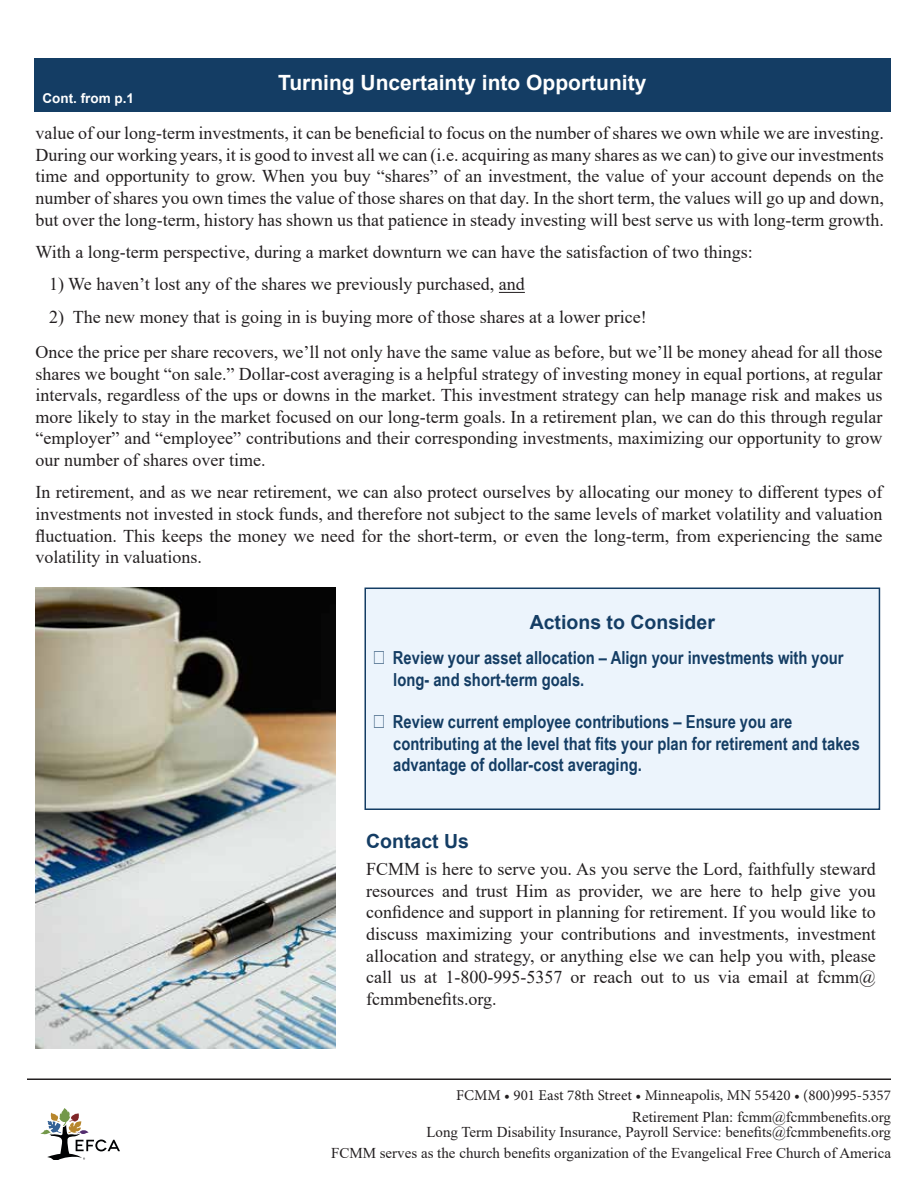
<style>
.page{position:relative;width:918px;height:1188px;background:#fff}
.page>*{position:absolute;margin:0;border:0;box-sizing:border-box;transform-origin:0 0}
.t1{font:700 21px "Arial";color:#fff}
.t2{font:700 19.5px "Arial";color:#143d64}
.t3{font:18px/21.6px "Times New Roman";color:#231f20;text-align:justify}
.t4{font:700 18px/21.6px "Arial Narrow";color:#143d64}
.t5{font:15px/15px "Times New Roman";color:#231f20;text-align:right}
.t6{font:15px "Minion Pro";color:#231f20}
.t7{font:700 13.5px "Arial";color:#fff}
</style>
<div class="page">
<hr style="left:27px;top:1078px;width:864px;height:2px;background:#231f20">
<svg style="left:41px;top:1108px;width:79px;height:52px"></svg>
<div style="left:34px;top:58px;width:856px;height:54px;background:#143d64"></div>
<svg style="left:499px;top:292px;width:26px;height:1px"></svg>
<div style="left:365px;top:588px;width:514px;height:221px;background:#ecf4fc"></div>
<div style="left:364px;top:588px;width:516px;height:222px;border:2px solid #143d64"></div>
<img style="left:36px;top:588px;width:300px;height:460px">
<p class="t1" style="left:278px;top:68px;width:370px">Turning Uncertainty into Opportunity</p>
<p class="t7" style="left:42px;top:89px;width:93px">Cont. from p.1</p>
<p class="t3" style="left:36px;top:122px;width:850px">value of our long-term investments, it can be beneficial to focus on the number of shares we own while we are investing.<br>During our working years, it is good to invest all we can (i.e. acquiring as many shares as we can) to give our investments time and opportunity to grow. When you buy “shares” of an investment, the value of your account depends on the number of shares you own times the value of those shares on that day. In the short term, the values will go up and down, but over the long-term, history has shown us that patience in steady investing will best serve us with long-term growth.</p>
<p class="t3" style="left:36px;top:241px;width:719px">With a long-term perspective, during a market downturn we can have the satisfaction of two things:</p>
<p class="t3" style="left:49px;top:273px;width:477px">1) We haven’t lost any of the shares we previously purchased, and</p>
<p class="t3" style="left:49px;top:305px;width:599px">2) The new money that is going in is buying more of those shares at a lower price!</p>
<p class="t3" style="left:36px;top:341px;width:848px">Once the price per share recovers, we’ll not only have the same value as before, but we’ll be money ahead for all those shares we bought “on sale.” Dollar-cost averaging is a helpful strategy of investing money in equal portions, at regular intervals, regardless of the ups or downs in the market. This investment strategy can help manage risk and makes us more likely to stay in the market focused on our long-term goals. In a retirement plan, we can do this through regular “employer” and “employee” contributions and their corresponding investments, maximizing our opportunity to grow our number of shares over time.</p>
<p class="t3" style="left:36px;top:481px;width:848px">In retirement, and as we near retirement, we can also protect ourselves by allocating our money to different types of investments not invested in stock funds, and therefore not subject to the same levels of market volatility and valuation fluctuation. This keeps the money we need for the short-term, or even the long-term, from experiencing the same volatility in valuations.</p>
<p class="t2" style="left:530px;top:608px;width:187px">Actions to Consider</p>
<p class="t4" style="left:393px;top:646px;width:452px">Review your asset allocation – Align your investments with your long- and short-term goals.</p>
<p class="t4" style="left:393px;top:710px;width:468px">Review current employee contributions – Ensure you are contributing at the level that fits your plan for retirement and takes advantage of dollar-cost averaging.</p>
<p class="t2" style="left:366px;top:828px;width:104px">Contact Us</p>
<p class="t3" style="left:366px;top:858px;width:511px">FCMM is here to serve you. As you serve the Lord, faithfully steward resources and trust Him as provider, we are here to help give you confidence and support in planning for retirement. If you would like to discuss maximizing your contributions and investments, investment allocation and strategy, or anything else we can help you with, please call us at 1-800-995-5357 or reach out to us via email at fcmm@ fcmmbenefits.org.</p>
<p class="t6" style="left:456px;top:1085px;width:436px">FCMM • 901 East 78th Street • Minneapolis, MN 55420 • (800)995-5357</p>
<p class="t5" style="left:426px;top:1109px;width:466px">Retirement Plan: fcmm@fcmmbenefits.org<br>Long Term Disability Insurance, Payroll Service: benefits@fcmmbenefits.org</p>
<p class="t5" style="left:331px;top:1145px;width:561px">FCMM serves as the church benefits organization of the Evangelical Free Church of America</p>
</div>
